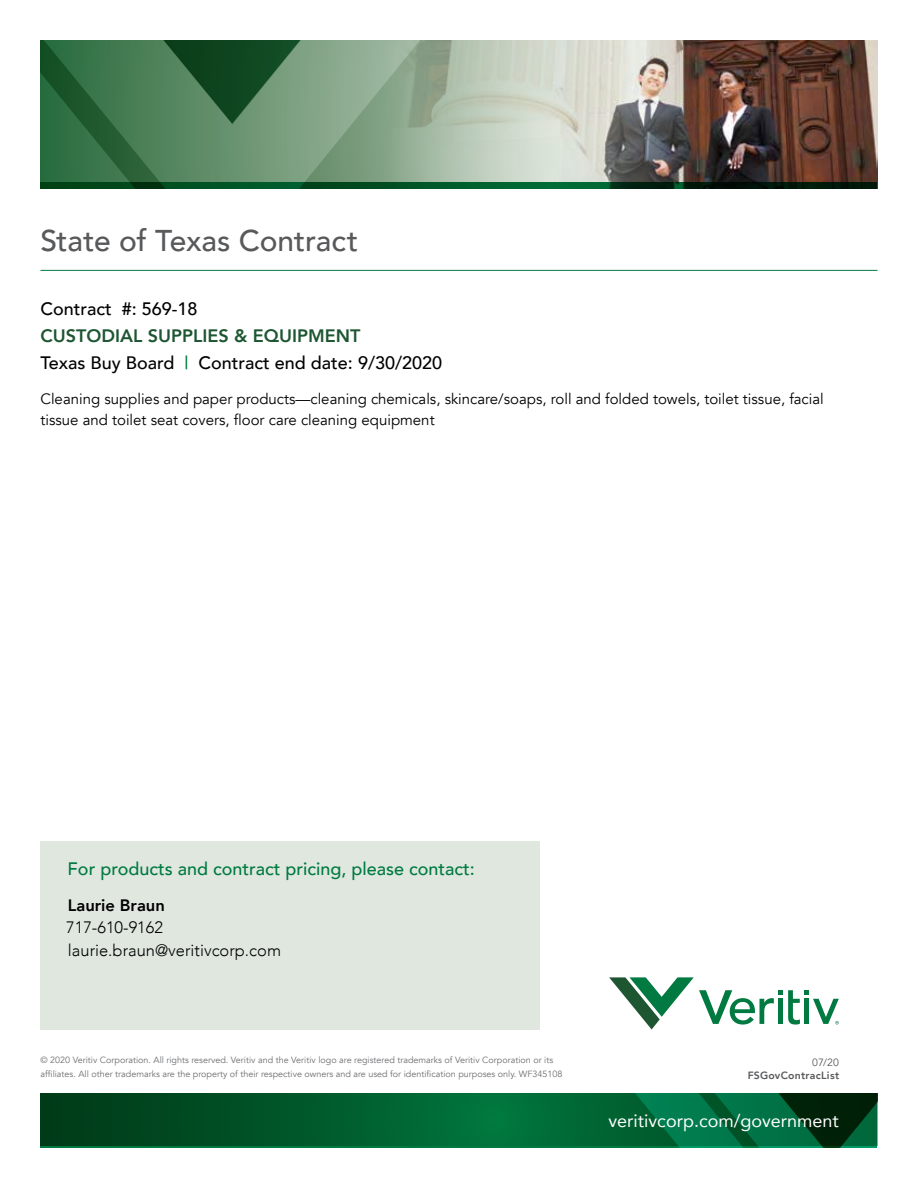
<style>
.page{position:relative;width:918px;height:1188px;background:#fff}
.page>*{position:absolute;margin:0;border:0;box-sizing:border-box;transform-origin:0 0}
.t1{font:500 30px "Avenir";letter-spacing:-.005em;color:#58595b}
.t2{font:500 18px/27px "Avenir";color:#000}
.t3{font:500 18px "Avenir";color:#007a40}
.t4{font:18px "Avenir";color:#fff}
.t5{font:300 16.5px/22.5px "Avenir";color:#000}
.t6{font:800 16.5px "Avenir";color:#000}
.t7{font:15px/21px "Avenir";color:#000}
.t8{font:800 10.5px "Avenir";letter-spacing:.025em;color:#58595b}
.t9{font:10.5px "Avenir";color:#58595b}
.t10{font:9px/13.5px "Avenir";color:#6d6e71}
.s1{font-weight:800;color:#1e5632}
.s2{color:#007a40}
</style>
<div class="page">
<hr style="left:40px;top:270px;width:838px;height:1px;background:#007a40">
<div style="left:40px;top:1093px;width:838px;height:55px;background:#007a40"></div>
<svg style="left:40px;top:1093px;width:588px;height:53px"></svg>
<svg style="left:628px;top:1093px;width:250px;height:55px"></svg>
<div style="left:40px;top:841px;width:500px;height:189px;background:#dfe7df"></div>
<svg style="left:609px;top:977px;width:230px;height:52px"></svg>
<img style="left:467px;top:40px;width:411px;height:142px">
<svg style="left:467px;top:182px;width:411px;height:7px;background:#003519"></svg>
<svg style="left:348px;top:40px;width:119px;height:149px;background:#8da88f"></svg>
<svg style="left:40px;top:40px;width:308px;height:149px;background:#477a53"></svg>
<h1 class="t1" style="left:40px;top:214px;width:319px">State of Texas Contract</h1>
<h2 class="t2" style="left:40px;top:294px;width:159px">Contract #: 569-18</h2>
<h2 class="t2" style="left:40px;top:321px;width:403px"><span class="s1">CUSTODIAL SUPPLIES &amp; EQUIPMENT<br></span>Texas Buy Board <span class="s2">|</span> Contract end date: 9/30/2020</h2>
<h3 class="t7" style="left:40px;top:388px;width:785px">Cleaning supplies and paper products—cleaning chemicals, skincare/soaps, roll and folded towels, toilet tissue, facial tissue and toilet seat covers, floor care cleaning equipment</h3>
<h2 class="t3" style="left:68px;top:853px;width:409px">For products and contract pricing, please contact:</h2>
<h3 class="t6" style="left:68px;top:892px;width:98px">Laurie Braun</h3>
<h3 class="t5" style="left:66px;top:917px;width:216px">717-610-9162 laurie.braun@veritivcorp.com</h3>
<p class="t10" style="left:40px;top:1054px;width:523px">© 2020 Veritiv Corporation. All rights reserved. Veritiv and the Veritiv logo are registered trademarks of Veritiv Corporation or its affiliates. All other trademarks are the property of their respective owners and are used for identification purposes only. WF345108</p>
<p class="t9" style="left:812px;top:1056px;width:28px">07/20</p>
<p class="t8" style="left:748px;top:1067px;width:93px">FSGovContracList</p>
<h2 class="t4" style="left:609px;top:1106px;width:232px">veritivcorp.com/government</h2>
</div>
